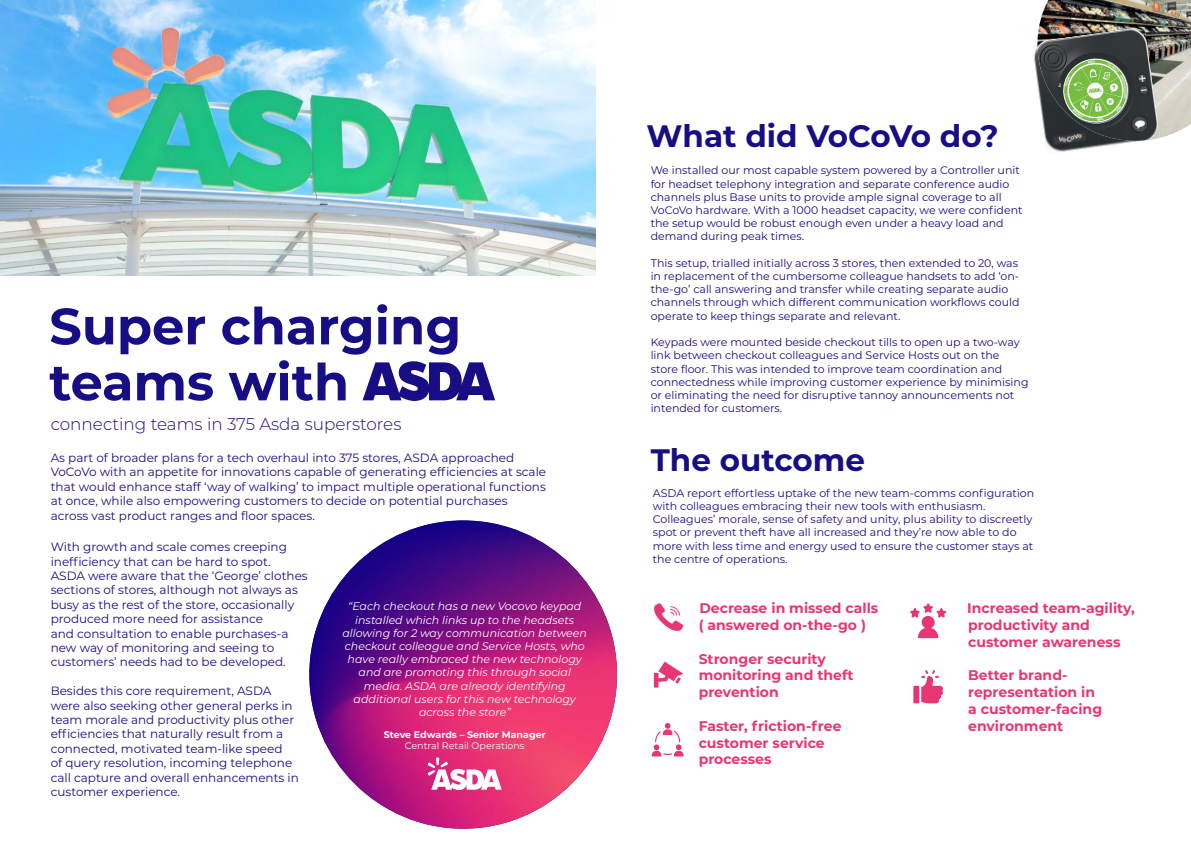
<style>
.page{position:relative;width:1191px;height:842px;background:#fff}
.page>*{position:absolute;margin:0;border:0;box-sizing:border-box;transform-origin:0 0}
.t1{font:700 51px/56px "Montserrat";color:#170e85}
.t2{font:700 31px "Montserrat";color:#170e85}
.t3{font:300 17px "Montserrat";color:#170e85}
.t4{font:700 14px/16.8px "Montserrat";color:#e83675}
.t5{font:12px/14.4px "Montserrat";color:#170e85}
.t6{font:11px/13.2px "Montserrat";color:#170e85}
.t7{font:italic 11px/13.2px "Montserrat";color:#fff;text-align:center}
.t8{font:700 9.5px/11.4px "Montserrat";color:#fff;text-align:center}
.s1{font-weight:400}
</style>
<div class="page">
<img style="left:309px;top:520px;width:308px;height:309px">
<img style="left:1039px;top:0;width:152px;height:138px">
<img style="left:1033px;top:46px;width:107px;height:106px">
<img style="left:1037px;top:27px;width:123px;height:114px">
<svg style="left:1058px;top:57px;width:72px;height:68px;background:#7a9c64"></svg>
<svg style="left:362px;top:361px;width:133px;height:40px"></svg>
<img style="left:0;top:0;width:595px;height:275px">
<svg style="left:428px;top:757px;width:74px;height:33px"></svg>
<div style="left:913px;top:686px;width:6px;height:17px;background:#e83675"></div>
<svg style="left:921px;top:670px;width:22px;height:33px"></svg>
<svg style="left:910px;top:603px;width:36px;height:35px"></svg>
<svg style="left:654px;top:603px;width:29px;height:28px"></svg>
<svg style="left:654px;top:661px;width:29px;height:27px"></svg>
<svg style="left:651px;top:723px;width:32px;height:33px"></svg>
<p class="t1" style="left:49px;top:296px;width:413px">Super charging teams with</p>
<p class="t3" style="left:51px;top:413px;width:352px">connecting teams in 375 Asda superstores</p>
<p class="t5" style="left:51px;top:450px;width:497px">As part of broader plans for a tech overhaul into 375 stores, ASDA approached VoCoVo with an appetite for innovations capable of generating efficiencies at scale that would enhance staff ‘way of walking’ to impact multiple operational functions at once, while also empowering customers to decide on potential purchases across vast product ranges and floor spaces.</p>
<p class="t5" style="left:51px;top:539px;width:259px">With growth and scale comes creeping inefficiency that can be hard to spot.<br>ASDA were aware that the ‘George’ clothes sections of stores, although not always as busy as the rest of the store, occasionally produced more need for assistance<br>and consultation to enable purchases-a new way of monitoring and seeing to customers’ needs had to be developed.</p>
<p class="t5" style="left:51px;top:683px;width:250px">Besides this core requirement, ASDA were also seeking other general perks in team morale and productivity plus other efficiencies that naturally result from a connected, motivated team-like speed<br>of query resolution, incoming telephone call capture and overall enhancements in customer experience.</p>
<p class="t7" style="left:342px;top:599px;width:246px">“Each checkout has a new Vocovo keypad installed which links up to the headsets allowing for 2 way communication between checkout colleague and Service Hosts, who have really embraced the new technology and are promoting this through social media. ASDA are already identifying additional users for this new technology across the store”</p>
<p class="t8" style="left:384px;top:728px;width:164px">Steve Edwards – Senior Manager<br><span class="s1">Central Retail Operations</span></p>
<p class="t2" style="left:646px;top:114px;width:353px">What did VoCoVo do?</p>
<p class="t6" style="left:650px;top:164px;width:373px">We installed our most capable system powered by a Controller unit for headset telephony integration and separate conference audio channels plus Base units to provide ample signal coverage to all VoCoVo hardware. With a 1000 headset capacity, we were confident the setup would be robust enough even under a heavy load and demand during peak times.</p>
<p class="t6" style="left:650px;top:256px;width:370px">This setup, trialled initially across 3 stores, then extended to 20, was in replacement of the cumbersome colleague handsets to add ‘on&shy;the-go’ call answering and transfer while creating separate audio channels through which different communication workflows could operate to keep things separate and relevant.</p>
<p class="t6" style="left:650px;top:335px;width:379px">Keypads were mounted beside checkout tills to open up a two-way link between checkout colleagues and Service Hosts out on the store floor. This was intended to improve team coordination and connectedness while improving customer experience by minimising or eliminating the need for disruptive tannoy announcements not intended for customers.</p>
<p class="t2" style="left:650px;top:438px;width:216px">The outcome</p>
<p class="t6" style="left:653px;top:486px;width:383px">ASDA report effortless uptake of the new team-comms configuration with colleagues embracing their new tools with enthusiasm.<br>Colleagues’ morale, sense of safety and unity, plus ability to discreetly spot or prevent theft have all increased and they’re now able to do more with less time and energy used to ensure the customer stays at the centre of operations.</p>
<p class="t4" style="left:698px;top:599px;width:181px">Decrease in missed calls ( answered on-the-go )</p>
<p class="t4" style="left:698px;top:650px;width:156px">Stronger security monitoring and theft prevention</p>
<p class="t4" style="left:698px;top:717px;width:144px">Faster, friction-free customer service processes</p>
<p class="t4" style="left:967px;top:599px;width:169px">Increased team-agility, productivity and customer awareness</p>
<p class="t4" style="left:968px;top:666px;width:135px">Better brand&shy;representation in a customer-facing environment</p>
</div>
